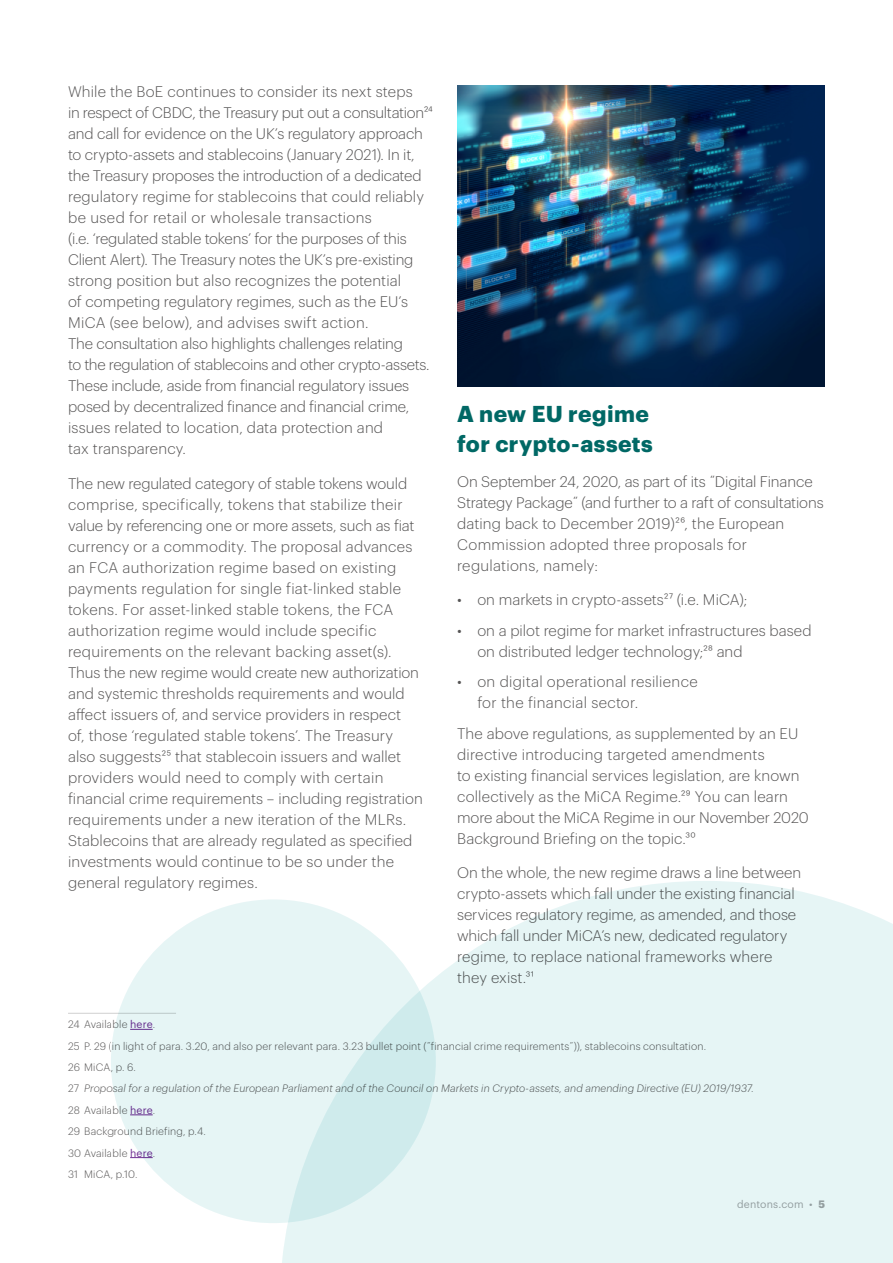
<style>
.page{position:relative;width:893px;height:1263px;background:#fff}
.page>*{position:absolute;margin:0;border:0;box-sizing:border-box;transform-origin:0 0}
.Subhead_Lev2_Bold_Co{font:700 22.5px/30px "Dentons Sans";letter-spacing:.02em;color:#006865}
.BodyCopy1{font:300 15px/21px "Dentons Sans";color:#555454}
.BodyCopy1-2{font:300 15px/21px "Dentons Sans";letter-spacing:.02em;color:#555454}
.Footnote{font:300 10.5px "Dentons Sans";letter-spacing:.015em;color:#555454}
.Footnote-2{font:italic 300 10.5px "Dentons Sans";letter-spacing:.01em;color:#555454}
.t1{font:10.5px "Dentons Sans";letter-spacing:.015em;color:#a4a5a6}
.s1{font-weight:400;color:#6e2d91}
.s2{font-style:normal}
.s3{font-weight:700}
</style>
<div class="page">
<hr style="left:68px;top:1013px;width:108px;height:1px;background:#d0d0d0">
<svg style="left:130px;top:1157px;width:13px;height:1px"></svg>
<svg style="left:282px;top:881px;width:611px;height:382px;background:#e8f5f5"></svg>
<svg style="left:111px;top:899px;width:325px;height:324px;background:#e1f2f3"></svg>
<img style="left:457px;top:85px;width:368px;height:302px">
<p class="BodyCopy1" style="left:68px;top:80px;width:366px">While the BoE continues to consider its next steps<br>in respect of CBDC, the Treasury put out a consultation24 and call for evidence on the UK’s regulatory approach to crypto-assets and stablecoins (January 2021). In it, the Treasury proposes the introduction of a dedicated regulatory regime for stablecoins that could reliably be used for retail or wholesale transactions<br>(i.e. ‘regulated stable tokens’ for the purposes of this Client Alert). The Treasury notes the UK’s pre-existing strong position but also recognizes the potential<br>of competing regulatory regimes, such as the EU’s MiCA (see below), and advises swift action.<br>The consultation also highlights challenges relating<br>to the regulation of stablecoins and other crypto-assets.<br>These include, aside from financial regulatory issues posed by decentralized finance and financial crime, issues related to location, data protection and<br>tax transparency.</p>
<p class="BodyCopy1" style="left:68px;top:472px;width:356px">The new regulated category of stable tokens would comprise, specifically, tokens that stabilize their value by referencing one or more assets, such as fiat currency or a commodity. The proposal advances an FCA authorization regime based on existing payments regulation for single fiat-linked stable tokens. For asset-linked stable tokens, the FCA authorization regime would include specific requirements on the relevant backing asset(s).<br>Thus the new regime would create new authorization and systemic thresholds requirements and would affect issuers of, and service providers in respect<br>of, those ‘regulated stable tokens’. The Treasury also suggests25 that stablecoin issuers and wallet providers would need to comply with certain financial crime requirements – including registration requirements under a new iteration of the MLRs.<br>Stablecoins that are already regulated as specified investments would continue to be so under the general regulatory regimes.</p>
<p class="Subhead_Lev2_Bold_Co" style="left:457px;top:397px;width:197px">A new EU regime for crypto-assets</p>
<p class="BodyCopy1" style="left:457px;top:470px;width:368px">On September 24, 2020, as part of its ˝Digital Finance Strategy Package˝ (and further to a raft of consultations dating back to December 2019)26, the European Commission adopted three proposals for regulations, namely:</p>
<p class="BodyCopy1" style="left:457px;top:588px;width:292px">• on markets in crypto-assets27 (i.e. MiCA);</p>
<p class="BodyCopy1" style="left:477px;top:619px;width:336px;text-indent:-20px">• on a pilot regime for market infrastructures based on distributed ledger technology;28 and</p>
<p class="BodyCopy1-2" style="left:477px;top:670px;width:222px;text-indent:-20px">• on digital operational resilience for the financial sector.</p>
<p class="BodyCopy1" style="left:457px;top:722px;width:353px">The above regulations, as supplemented by an EU directive introducing targeted amendments<br>to existing financial services legislation, are known collectively as the MiCA Regime.29 You can learn more about the MiCA Regime in our November 2020<br>Background Briefing on the topic.30</p>
<p class="BodyCopy1" style="left:457px;top:861px;width:345px">On the whole, the new regime draws a line between crypto-assets which fall under the existing financial services regulatory regime, as amended, and those which fall under MiCA’s new, dedicated regulatory regime, to replace national frameworks where they exist.31</p>
<p class="Footnote" style="left:68px;top:1017px;width:89px">24 Available <span class="s1">here</span>.</p>
<p class="Footnote" style="left:68px;top:1038px;width:640px">25 P. 29 (in light of para. 3.20, and also per relevant para. 3.23 bullet point (˝financial crime requirements˝)), stablecoins consultation.</p>
<p class="Footnote" style="left:68px;top:1059px;width:69px">26 MiCA, p. 6.</p>
<p class="Footnote-2" style="left:68px;top:1081px;width:687px"><span class="s2">27</span> Proposal for a regulation of the European Parliament and of the Council on Markets in Crypto-assets, and amending Directive (EU) 2019/1937<span class="s2">.</span></p>
<p class="Footnote" style="left:68px;top:1102px;width:89px">28 Available <span class="s1">here</span>.</p>
<p class="Footnote" style="left:68px;top:1124px;width:139px">29 Background Briefing, p.4.</p>
<p class="Footnote" style="left:68px;top:1145px;width:89px">30 Available <span class="s1">here</span>.</p>
<p class="Footnote" style="left:68px;top:1166px;width:71px">31 MiCA, p.10.</p>
<p class="t1" style="left:737px;top:1196px;width:89px">dentons.com • <span class="s3">5</span></p>
</div>
